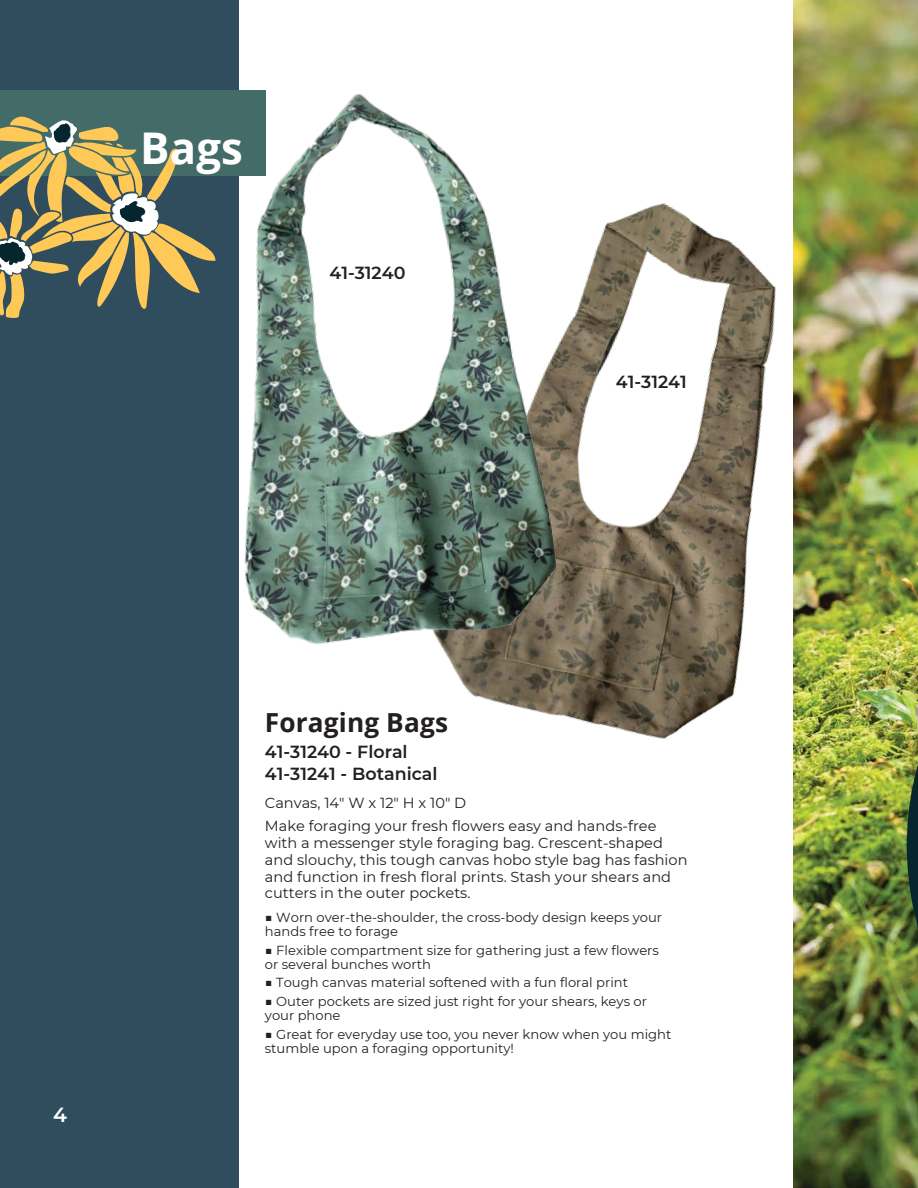
<style>
.page{position:relative;width:918px;height:1188px;background:#fff}
.page>*{position:absolute;margin:0;border:0;box-sizing:border-box;transform-origin:0 0}
.t1{font:700 43.65px "Open Sans";color:#fff}
.t2{font:700 26.25px "Open Sans";letter-spacing:.005em;color:#231f20}
.t3{font:600 20.4px "Montserrat";color:#fff}
.t4{font:600 17.55px/21.9px "Montserrat";color:#231f20}
.t5{font:14.55px "Montserrat";color:#231f20}
.t6{font:13.05px "Montserrat";color:#231f20}
.s1{font-weight:800}
</style>
<div class="page">
<img style="left:794px;top:0;width:124px;height:1188px">
<div style="left:0;top:0;width:238px;height:1188px;background:#304d5d"></div>
<div style="left:0;top:90px;width:266px;height:85px;background:#436c69"></div>
<svg style="left:907px;top:545px;width:11px;height:601px"></svg>
<svg style="left:0;top:117px;width:158px;height:201px"></svg>
<img style="left:889px;top:633px;width:29px;height:416px">
<img style="left:459px;top:121px;width:434px;height:669px">
<img style="left:158px;top:46px;width:442px;height:631px">
<p class="t1" style="left:140px;top:118px;width:104px">Bags</p>
<p class="t4" style="left:330px;top:262px;width:77px">41-31240</p>
<p class="t4" style="left:616px;top:371px;width:72px">41-31241</p>
<p class="t3" style="left:53px;top:1102px;width:15px">4</p>
<p class="t2" style="left:265px;top:704px;width:185px">Foraging Bags</p>
<p class="t4" style="left:265px;top:741px;width:174px">41-31240 - Floral<br>41-31241 - Botanical</p>
<p class="t5" style="left:265px;top:794px;width:203px">Canvas, 14" W x 12" H x 10" D</p>
<p class="t5" style="left:265px;top:817px;width:393px">Make foraging your fresh flowers easy and hands-free</p>
<p class="t5" style="left:265px;top:834px;width:400px">with a messenger style foraging bag. Crescent-shaped</p>
<p class="t5" style="left:265px;top:850px;width:424px">and slouchy, this tough canvas hobo style bag has fashion</p>
<p class="t5" style="left:265px;top:868px;width:408px">and function in fresh floral prints. Stash your shears and</p>
<p class="t5" style="left:265px;top:884px;width:207px">cutters in the outer pockets.</p>
<p class="t6" style="left:265px;top:909px;width:399px"><span class="s1">■</span> Worn over-the-shoulder, the cross-body design keeps your</p>
<p class="t6" style="left:265px;top:923px;width:135px">hands free to forage</p>
<p class="t6" style="left:265px;top:942px;width:396px"><span class="s1">■</span> Flexible compartment size for gathering just a few flowers</p>
<p class="t6" style="left:265px;top:956px;width:168px">or several bunches worth</p>
<p class="t6" style="left:265px;top:975px;width:365px"><span class="s1">■</span> Tough canvas material softened with a fun floral print</p>
<p class="t6" style="left:265px;top:993px;width:384px"><span class="s1">■</span> Outer pockets are sized just right for your shears, keys or</p>
<p class="t6" style="left:265px;top:1008px;width:77px">your phone</p>
<p class="t6" style="left:265px;top:1026px;width:408px"><span class="s1">■</span> Great for everyday use too, you never know when you might</p>
<p class="t6" style="left:265px;top:1040px;width:251px">stumble upon a foraging opportunity!</p>
</div>
